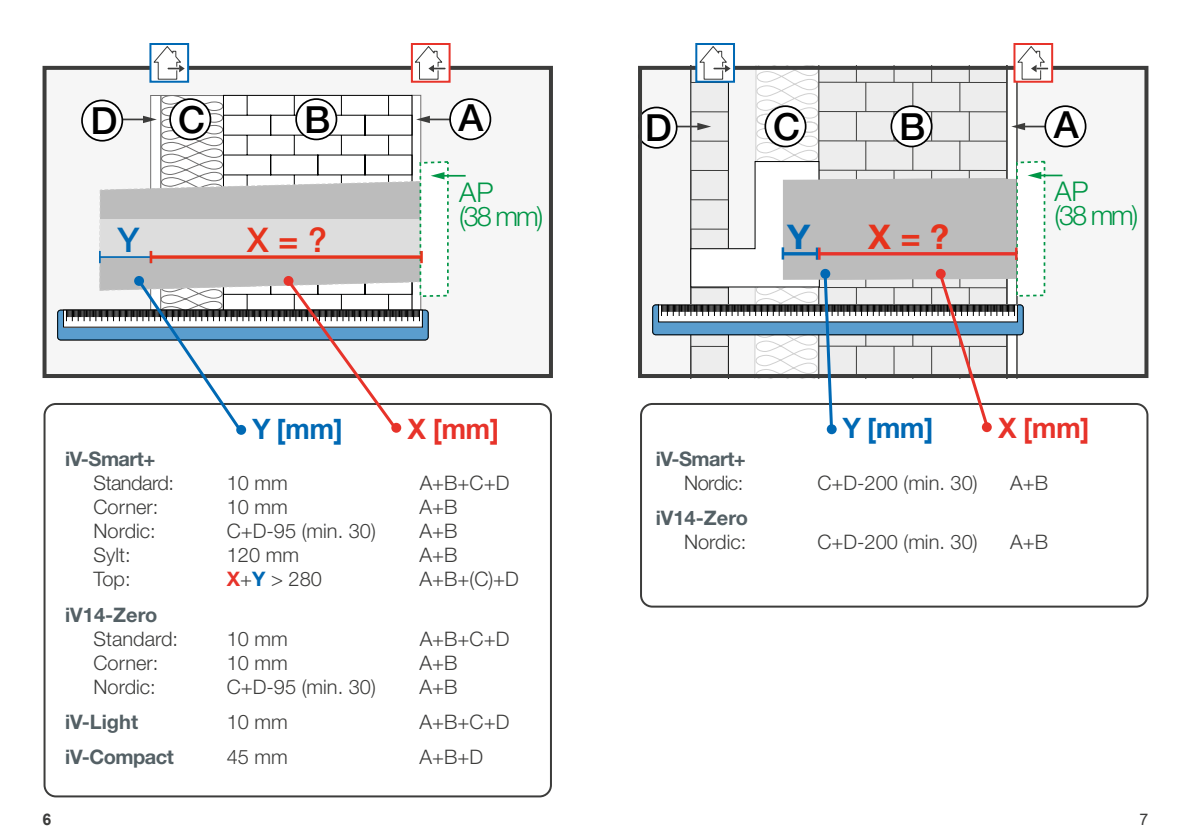
<style>
.page{position:relative;width:1191px;height:840px;background:#fff}
.page>*{position:absolute;margin:0;border:0;box-sizing:border-box;transform-origin:0 0}
.t1{font:500 37.4px "Helvetica Neue CE";color:#000}
.t2{font:500 34px "Helvetica Neue CE";color:#e6331c}
.t3{font:700 34px "Helvetica Neue CE";color:#e6331c}
.t4{font:500 34px "Helvetica Neue CE";color:#0069b4}
.t5{font:700 34px "Helvetica Neue CE";color:#0069b4}
.t6{font:700 28px "Arial";color:#0069b4}
.t7{font:700 28px "Arial";color:#e7332a}
.t8{font:300 27.2px/23.8px "Helvetica Neue LT Std";letter-spacing:-.075em;color:#009646}
.t9{font:300 20px "Helvetica Neue LT Std";color:#3c3c3b}
.t10{font:700 20px "Helvetica Neue LT Std";letter-spacing:-.02em;color:#546065}
.t11{font:700 20px "Helvetica Neue LT Std";color:#546065}
.t12{font:300 20px "Helvetica Neue LT Std";letter-spacing:-.025em;color:#3c3c3b}
.t13{font:700 16px "Arial";color:#3c3c3b}
.t14{font:16px "Arial";color:#3c3c3b}
.s1{font-weight:700;color:#e7332a}
.s2{font-weight:700;color:#0069b4}
</style>
<div class="page">
<div style="left:45px;top:68px;width:506px;height:308px;background:#f6f6f6"></div>
<div style="left:449px;top:98px;width:42px;height:42px;background:#fff;border:2px solid #000;border-radius:50%"></div>
<div style="left:43px;top:66px;width:510px;height:312px;border:4px solid #3c3c3b"></div>
<div style="left:44px;top:403px;width:508px;height:394px;border:2px solid #3c3c3b;border-radius:11px"></div>
<svg style="left:66px;top:94px;width:399px;height:340px"></svg>
<div style="left:236px;top:424px;width:10px;height:10px;background:#0069b4;border-radius:50%"></div>
<div style="left:391px;top:422px;width:10px;height:10px;background:#e7332a;border-radius:50%"></div>
<div style="left:640px;top:68px;width:506px;height:308px;background:#f6f6f6"></div>
<div style="left:1045px;top:106px;width:40px;height:40px;background:#fff;border-radius:50%"></div>
<div style="left:1044px;top:105px;width:42px;height:42px;border:2px solid #000;border-radius:50%"></div>
<hr style="left:1038px;top:174px;width:24px;height:2px;background:#009646">
<div style="left:640px;top:403px;width:508px;height:204px;border:2px solid #3c3c3b;border-radius:11px"></div>
<div style="left:412px;top:44px;width:37px;height:38px;background:#fff"></div>
<svg style="left:415px;top:46px;width:31px;height:34px"></svg>
<div style="left:411px;top:43px;width:39px;height:40px;border:2px solid #e7332a"></div>
<div style="left:150px;top:44px;width:38px;height:38px;background:#fff"></div>
<svg style="left:153px;top:46px;width:32px;height:34px"></svg>
<div style="left:149px;top:43px;width:40px;height:40px;border:2px solid #0069b4"></div>
<div style="left:1014px;top:44px;width:38px;height:38px;background:#fff"></div>
<div style="left:1013px;top:43px;width:40px;height:40px;border:2px solid #e7332a"></div>
<svg style="left:638px;top:46px;width:410px;height:388px"></svg>
<div style="left:695px;top:43px;width:40px;height:40px;border:2px solid #0069b4"></div>
<h1 class="t1" style="left:90px;top:98px;width:29px">D</h1>
<h1 class="t1" style="left:178px;top:97px;width:29px">C</h1>
<h1 class="t1" style="left:304px;top:97px;width:28px">B</h1>
<h1 class="t1" style="left:458px;top:94px;width:26px">A</h1>
<h1 class="t1" style="left:644px;top:105px;width:29px">D</h1>
<h1 class="t1" style="left:773px;top:104px;width:29px">C</h1>
<h1 class="t1" style="left:899px;top:104px;width:28px">B</h1>
<h1 class="t1" style="left:1053px;top:101px;width:26px">A</h1>
<h2 class="t4" style="left:117px;top:219px;width:24px">Y</h2>
<h2 class="t2" style="left:247px;top:219px;width:82px">X = ?</h2>
<h3 class="t8" style="left:459px;top:179px;width:85px">AP<br>(38 mm)</h3>
<h2 class="t5" style="left:787px;top:216px;width:25px">Y</h2>
<h2 class="t3" style="left:868px;top:216px;width:82px">X = ?</h2>
<h3 class="t8" style="left:1054px;top:179px;width:85px">AP<br>(38 mm)</h3>
<h3 class="t6" style="left:252px;top:409px;width:92px">Y [mm]</h3>
<h3 class="t7" style="left:407px;top:409px;width:93px">X [mm]</h3>
<h3 class="t6" style="left:842px;top:408px;width:92px">Y [mm]</h3>
<h3 class="t7" style="left:998px;top:408px;width:93px">X [mm]</h3>
<p class="t10" style="left:65px;top:446px;width:92px">iV-Smart+</p>
<p class="t12" style="left:94px;top:470px;width:82px">Standard:</p>
<p class="t9" style="left:227px;top:470px;width:63px">10 mm</p>
<p class="t9" style="left:420px;top:470px;width:91px">A+B+C+D</p>
<p class="t9" style="left:94px;top:494px;width:66px">Corner:</p>
<p class="t9" style="left:227px;top:494px;width:63px">10 mm</p>
<p class="t9" style="left:419px;top:494px;width:39px">A+B</p>
<p class="t9" style="left:93px;top:518px;width:64px">Nordic:</p>
<p class="t9" style="left:227px;top:518px;width:151px">C+D-95 (min. 30)</p>
<p class="t9" style="left:419px;top:518px;width:39px">A+B</p>
<p class="t9" style="left:93px;top:542px;width:39px">Sylt:</p>
<p class="t9" style="left:227px;top:542px;width:74px">120 mm</p>
<p class="t9" style="left:419px;top:542px;width:39px">A+B</p>
<p class="t9" style="left:93px;top:566px;width:39px">Top:</p>
<p class="t9" style="left:227px;top:566px;width:97px"><span class="s1">X</span>+<span class="s2">Y</span> &gt; 280</p>
<p class="t9" style="left:419px;top:566px;width:101px">A+B+(C)+D</p>
<p class="t11" style="left:65px;top:601px;width:94px">iV14-Zero</p>
<p class="t9" style="left:94px;top:626px;width:86px">Standard:</p>
<p class="t9" style="left:227px;top:626px;width:63px">10 mm</p>
<p class="t9" style="left:420px;top:626px;width:91px">A+B+C+D</p>
<p class="t9" style="left:94px;top:650px;width:66px">Corner:</p>
<p class="t9" style="left:227px;top:650px;width:63px">10 mm</p>
<p class="t9" style="left:419px;top:650px;width:39px">A+B</p>
<p class="t9" style="left:93px;top:674px;width:64px">Nordic:</p>
<p class="t9" style="left:227px;top:674px;width:151px">C+D-95 (min. 30)</p>
<p class="t9" style="left:419px;top:674px;width:39px">A+B</p>
<p class="t10" style="left:65px;top:709px;width:74px">iV-Light</p>
<p class="t9" style="left:227px;top:709px;width:63px">10 mm</p>
<p class="t9" style="left:419px;top:709px;width:91px">A+B+C+D</p>
<p class="t10" style="left:65px;top:744px;width:110px">iV-Compact</p>
<p class="t9" style="left:227px;top:744px;width:63px">45 mm</p>
<p class="t9" style="left:419px;top:744px;width:65px">A+B+D</p>
<p class="t10" style="left:656px;top:446px;width:92px">iV-Smart+</p>
<p class="t9" style="left:684px;top:470px;width:61px">Nordic:</p>
<p class="t9" style="left:817px;top:470px;width:162px">C+D-200 (min. 30)</p>
<p class="t9" style="left:1010px;top:470px;width:39px">A+B</p>
<p class="t11" style="left:655px;top:505px;width:94px">iV14-Zero</p>
<p class="t9" style="left:684px;top:529px;width:64px">Nordic:</p>
<p class="t9" style="left:817px;top:529px;width:162px">C+D-200 (min. 30)</p>
<p class="t9" style="left:1010px;top:529px;width:39px">A+B</p>
<p class="t13" style="left:43px;top:807px;width:10px">6</p>
<p class="t14" style="left:1139px;top:807px;width:10px">7</p>
</div>
